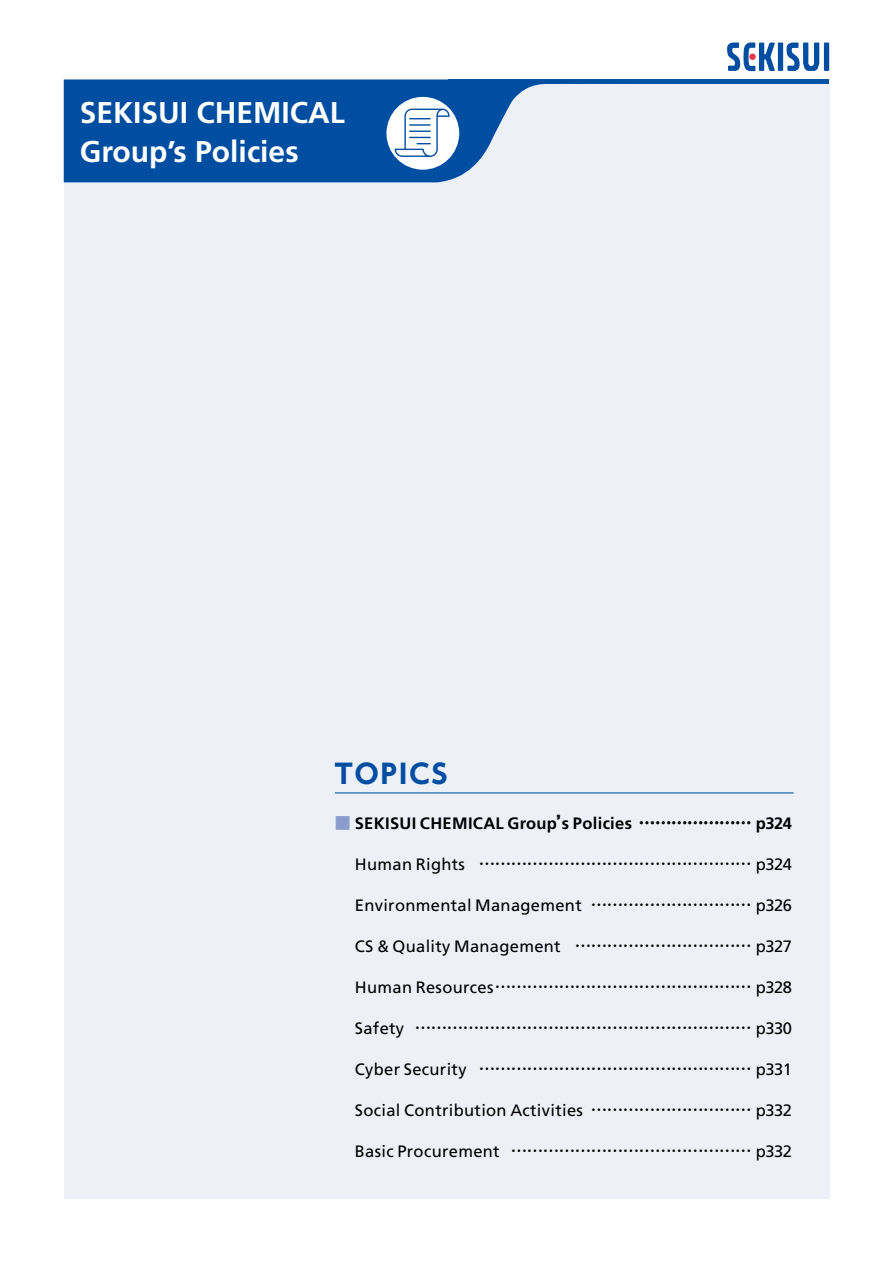
<style>
.page{position:relative;width:893px;height:1263px;background:#fff}
.page>*{position:absolute;margin:0;border:0;box-sizing:border-box;transform-origin:0 0}
.t1{font:700 30px/38.8px "Frutiger";color:#fff}
.t2{font:700 26.55px "UD Shin Go Pro";letter-spacing:.08em;color:#004ea2}
.t3{font:16.5px "Frutiger";letter-spacing:.02em;color:#000}
.t4{font:500 16.5px "UD Shin Go Pro";color:#000}
.t5{font:700 16.5px "Frutiger";letter-spacing:.02em;color:#000}
.s1{font-family:"UD Shin Go Pro";font-weight:500;font-size:15.9px;color:#8b9ccf}
.s2{font-family:"UD Shin Go Pro"}
.s3{font-family:"Frutiger";font-weight:400}
.s4{font-family:"UD Shin Go Pro";font-weight:500}
</style>
<div class="page">
<div style="left:64px;top:81px;width:765px;height:1118px;background:#eef0f8"></div>
<div style="left:449px;top:79px;width:380px;height:5px;background:#0055a2"></div>
<div style="left:64px;top:79px;width:437px;height:103px;background:#004ea2"></div>
<svg style="left:499px;top:80px;width:45px;height:42px"></svg>
<div style="left:778px;top:43px;width:5px;height:28px;background:#004ea2"></div>
<div style="left:824px;top:43px;width:5px;height:28px;background:#004ea2"></div>
<svg style="left:727px;top:43px;width:48px;height:28px"></svg>
<svg style="left:787px;top:43px;width:32px;height:28px"></svg>
<div style="left:386px;top:97px;width:73px;height:73px;background:#fff;border-radius:50%"></div>
<svg style="left:395px;top:109px;width:55px;height:48px"></svg>
<hr style="left:335px;top:792px;width:459px;height:1px;background:#004ea2">
<h1 class="t1" style="left:80px;top:93px;width:267px">SEKISUI CHEMICAL<br>Group s’ Policies</h1>
<h2 class="t2" style="left:335px;top:752px;width:114px">TOPICS</h2>
<p class="t5" style="left:335px;top:813px;width:459px"><span class="s1">■</span> SEKISUI CHEMICAL Group s<span class="s2">’</span>Policies <span class="s2">…………………</span> p324</p>
<p class="t4" style="left:479px;top:850px;width:315px">…………………………………………… <span class="s3">p324</span></p>
<p class="t3" style="left:355px;top:854px;width:112px">Human Rights</p>
<p class="t3" style="left:355px;top:895px;width:228px">Environmental Management</p>
<p class="t4" style="left:575px;top:932px;width:218px">…………………………… <span class="s3">p327</span></p>
<p class="t4" style="left:591px;top:891px;width:202px">………………………… <span class="s3">p326</span></p>
<p class="t3" style="left:355px;top:936px;width:207px">CS &amp; Quality Management</p>
<p class="t3" style="left:355px;top:977px;width:439px">Human Resources<span class="s4">…………………………………………</span> p328</p>
<p class="t4" style="left:415px;top:1014px;width:379px">……………………………………………………… <span class="s3">p330</span></p>
<p class="t3" style="left:355px;top:1018px;width:51px">Safety</p>
<p class="t3" style="left:355px;top:1059px;width:113px">Cyber Security</p>
<p class="t4" style="left:479px;top:1055px;width:315px">…………………………………………… <span class="s3">p331</span></p>
<p class="t3" style="left:355px;top:1100px;width:230px">Social Contribution Activities</p>
<p class="t4" style="left:511px;top:1137px;width:283px">……………………………………… <span class="s3">p332</span></p>
<p class="t4" style="left:591px;top:1096px;width:202px">………………………… <span class="s3">p332</span></p>
<p class="t3" style="left:355px;top:1141px;width:146px">Basic Procurement</p>
</div>
